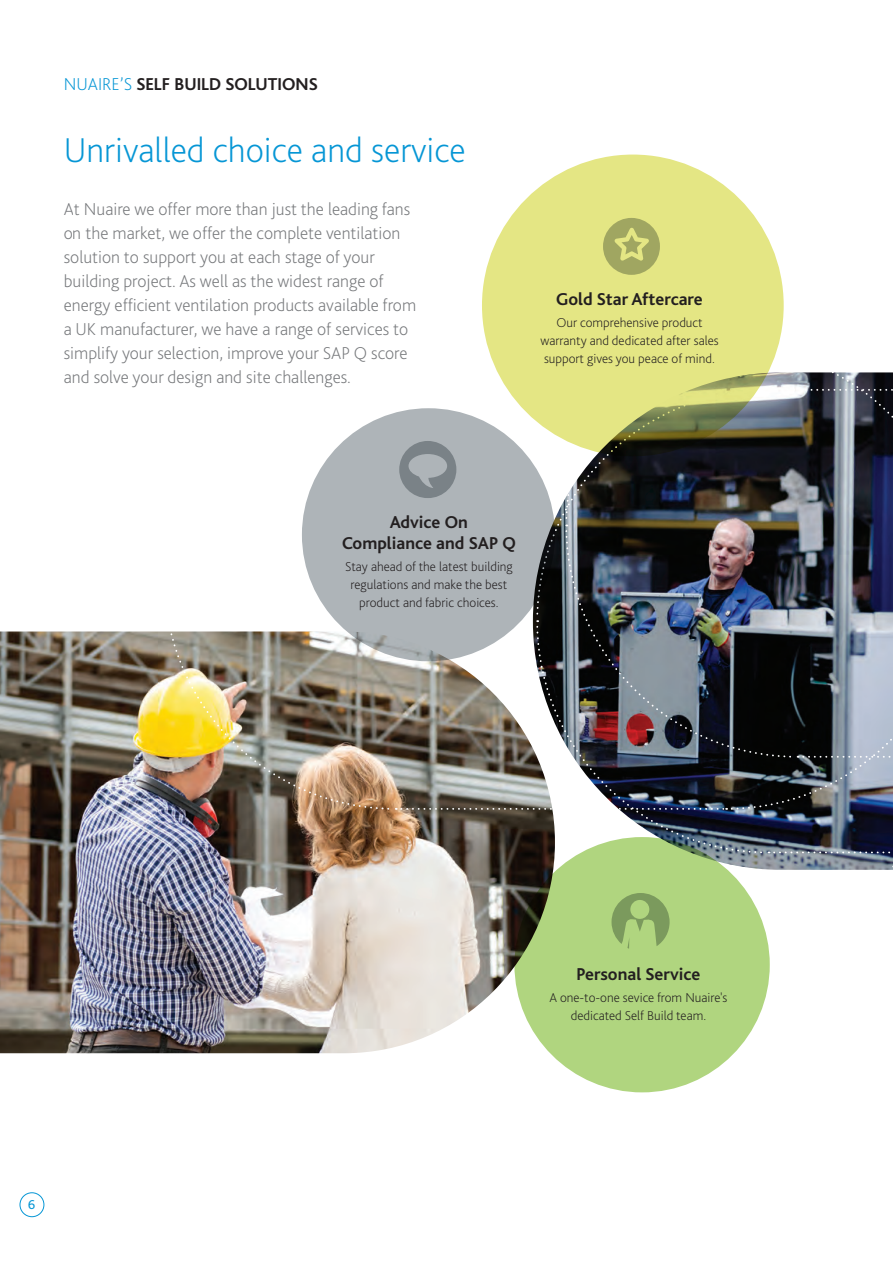
<style>
.page{position:relative;width:893px;height:1263px;background:#fff}
.page>*{position:absolute;margin:0;border:0;box-sizing:border-box;transform-origin:0 0}
.t1{font:200 36px "Bliss 2";color:#0696d5}
.t2{font:200 18px/24px "Bliss 2";color:#76787b}
.t3{font:700 18px/21.6px "Bliss";color:#231f20;text-align:center}
.t4{font:200 13.5px/18px "Bliss 2";color:#231f20;text-align:center}
.t5{font:13.5px "Bliss";color:#0696d5}
.s1{font-family:"Bliss 2";font-weight:200;color:#0696d5}
</style>
<div class="page">
<img style="left:0;top:631px;width:396px;height:422px">
<img style="left:163px;top:583px;width:232px;height:228px">
<div style="left:482px;top:155px;width:302px;height:301px;background:#e4e684;border-radius:50%"></div>
<div style="left:302px;top:408px;width:253px;height:253px;background:#aeb4b8;border-radius:50%"></div>
<svg style="left:603px;top:218px;width:57px;height:57px"></svg>
<img style="left:396px;top:344px;width:497px;height:749px">
<div style="left:20px;top:1192px;width:24px;height:25px;border:1px solid #0696d5;border-radius:50%"></div>
<p class="t3" style="left:64px;top:73px;width:255px"><span class="s1">NUAIRE’S</span> SELF BUILD SOLUTIONS</p>
<h1 class="t1" style="left:64px;top:128px;width:403px">Unrivalled choice and service</h1>
<p class="t2" style="left:64px;top:197px;width:354px">At Nuaire we offer more than just the leading fans on the market, we offer the complete ventilation solution to support you at each stage of your building project. As well as the widest range of energy efficient ventilation products available from a UK manufacturer, we have a range of services to simplify your selection, improve your SAP Q score and solve your design and site challenges.</p>
<p class="t3" style="left:556px;top:288px;width:148px">Gold Star Aftercare</p>
<p class="t4" style="left:540px;top:313px;width:180px">Our comprehensive product warranty and dedicated after sales support gives you peace of mind.</p>
<p class="t3" style="left:342px;top:511px;width:175px">Advice On<br>Compliance and SAP Q</p>
<p class="t4" style="left:345px;top:558px;width:169px">Stay ahead of the latest building regulations and make the best product and fabric choices.</p>
<p class="t5" style="left:28px;top:1197px;width:9px">6</p>
<p class="t3" style="left:576px;top:963px;width:125px">Personal Service</p>
<p class="t4" style="left:549px;top:988px;width:179px">A one-to-one sevice from Nuaire's dedicated Self Build team.</p>
</div>
